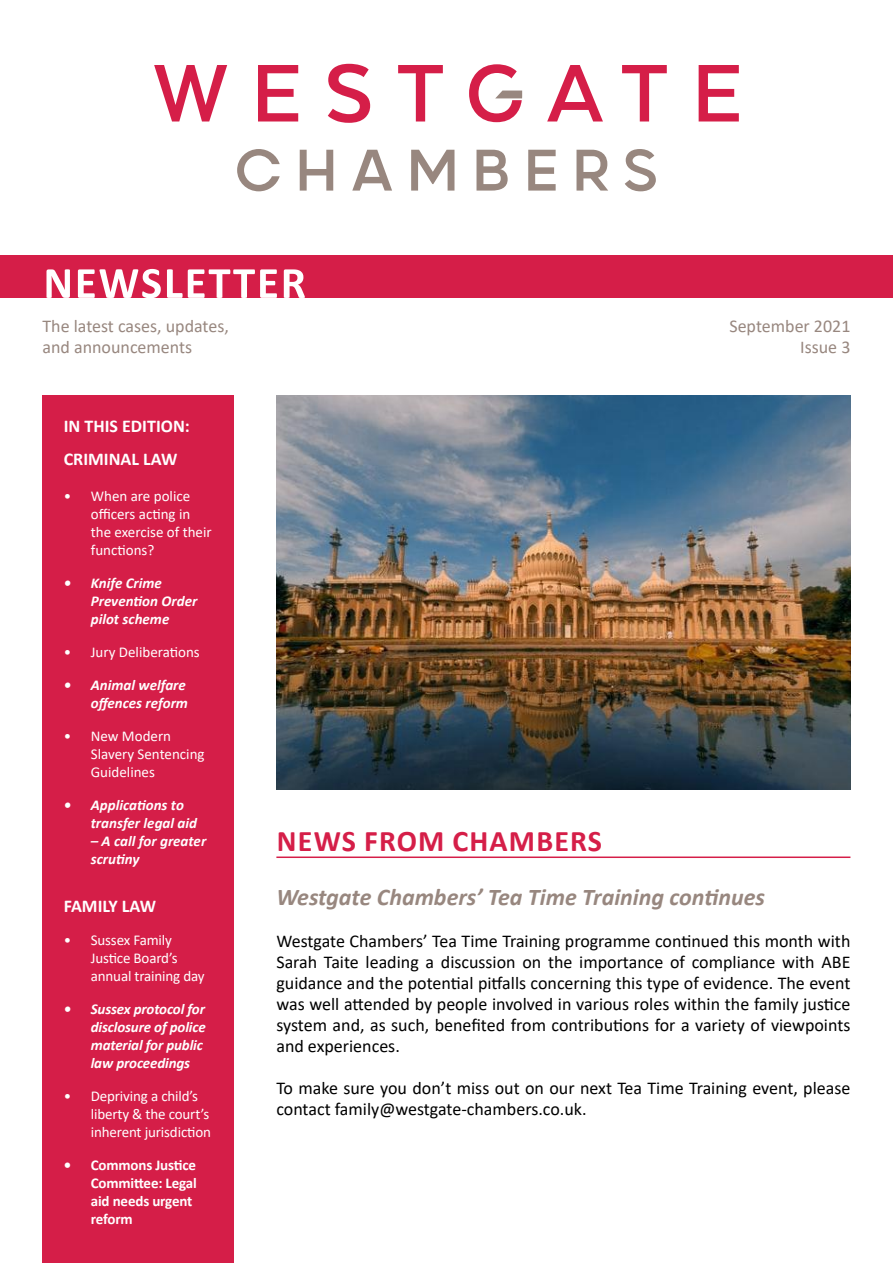
<style>
.page{position:relative;width:893px;height:1263px;background:#fff}
.page>*{position:absolute;margin:0;border:0;box-sizing:border-box;transform-origin:0 0}
.t1{font:700 30px "Calibri";letter-spacing:.04em;color:#d51e48}
.t2{font:italic 700 24px "Calibri";color:#98877f}
.t3{font:18px/21px "Calibri";color:#000;text-align:justify}
.t4{font:18px/21px "Calibri";color:#98877f;text-align:right}
.t5{font:700 18px/33px "Calibri";color:#fff}
.t6{font:15px/18px "Calibri";letter-spacing:-.01em;color:#fff}
.t7{font:italic 700 15px/18px "Calibri";color:#fff}
.t8{font:700 15px/18px "Calibri";letter-spacing:-.01em;color:#fff}
</style>
<div class="page">
<div style="left:43px;top:396px;width:191px;height:867px;background:#d51e48"></div>
<div style="left:0;top:255px;width:893px;height:43px;background:#d51e48"></div>
<svg style="left:46px;top:269px;width:259px;height:29px"></svg>
<svg style="left:154px;top:65px;width:73px;height:56px"></svg>
<svg style="left:258px;top:65px;width:40px;height:56px"></svg>
<svg style="left:328px;top:64px;width:42px;height:59px"></svg>
<svg style="left:398px;top:65px;width:45px;height:56px"></svg>
<svg style="left:547px;top:65px;width:56px;height:56px"></svg>
<svg style="left:622px;top:65px;width:45px;height:56px"></svg>
<svg style="left:699px;top:65px;width:40px;height:56px"></svg>
<svg style="left:237px;top:149px;width:43px;height:42px"></svg>
<svg style="left:300px;top:150px;width:33px;height:41px"></svg>
<svg style="left:352px;top:150px;width:40px;height:41px"></svg>
<svg style="left:411px;top:150px;width:43px;height:41px"></svg>
<svg style="left:476px;top:150px;width:32px;height:41px"></svg>
<svg style="left:528px;top:150px;width:28px;height:41px"></svg>
<svg style="left:576px;top:150px;width:32px;height:41px"></svg>
<svg style="left:625px;top:149px;width:31px;height:42px"></svg>
<svg style="left:469px;top:64px;width:53px;height:58px"></svg>
<img style="left:276px;top:396px;width:574px;height:394px">
<hr style="left:276px;top:856px;width:574px;height:2px;background:#d51e48">
<p class="t4" style="left:43px;top:315px;width:188px;text-align:left">The latest cases, updates, and announcements</p>
<p class="t5" style="left:64px;top:409px;width:128px">IN THIS EDITION:<br>CRIMINAL LAW</p>
<p class="t6" style="left:91px;top:486px;width:122px;text-indent:-27px">• When are police officers acting in the exercise of their functions?</p>
<p class="t7" style="left:91px;top:573px;width:108px;text-indent:-27px">• Knife Crime<br>Prevention Order pilot scheme</p>
<p class="t6" style="left:64px;top:642px;width:138px">• Jury Deliberations</p>
<p class="t7" style="left:64px;top:675px;width:126px;text-align:right">• Animal welfare offences reform</p>
<p class="t6" style="left:91px;top:726px;width:115px;text-indent:-27px">• New Modern<br>Slavery Sentencing<br>Guidelines</p>
<p class="t7" style="left:91px;top:795px;width:108px;text-indent:-27px">• Applications to transfer legal aid</p>
<p class="t7" style="left:91px;top:831px;width:117px">– A call for greater scrutiny</p>
<p class="t5" style="left:64px;top:889px;width:94px">FAMILY LAW</p>
<p class="t6" style="left:91px;top:930px;width:115px;text-indent:-27px">• Sussex Family<br>Justice Board’s annual training day</p>
<p class="t7" style="left:91px;top:999px;width:116px;text-indent:-27px">• Sussex protocol for disclosure of police material for public law proceedings</p>
<p class="t6" style="left:91px;top:1086px;width:122px;text-indent:-27px">• Depriving a child’s liberty &amp; the court’s inherent jurisdiction</p>
<p class="t8" style="left:91px;top:1155px;width:108px;text-indent:-27px">• Commons Justice<br>Committee: Legal aid needs urgent reform</p>
<p class="t4" style="left:729px;top:315px;width:123px">September 2021<br>Issue 3</p>
<h1 class="t1" style="left:277px;top:820px;width:327px">NEWS FROM CHAMBERS</h1>
<h2 class="t2" style="left:276px;top:882px;width:490px">Westgate Chambers’ Tea Time Training continues</h2>
<p class="t3" style="left:276px;top:930px;width:576px">Westgate Chambers’ Tea Time Training programme continued this month with Sarah Taite leading a discussion on the importance of compliance with ABE guidance and the potential pitfalls concerning this type of evidence. The event was well attended by people involved in various roles within the family justice system and, as such, benefited from contributions for a variety of viewpoints and experiences.</p>
<p class="t3" style="left:276px;top:1077px;width:576px">To make sure you don’t miss out on our next Tea Time Training event, please contact family@westgate-chambers.co.uk.</p>
</div>
